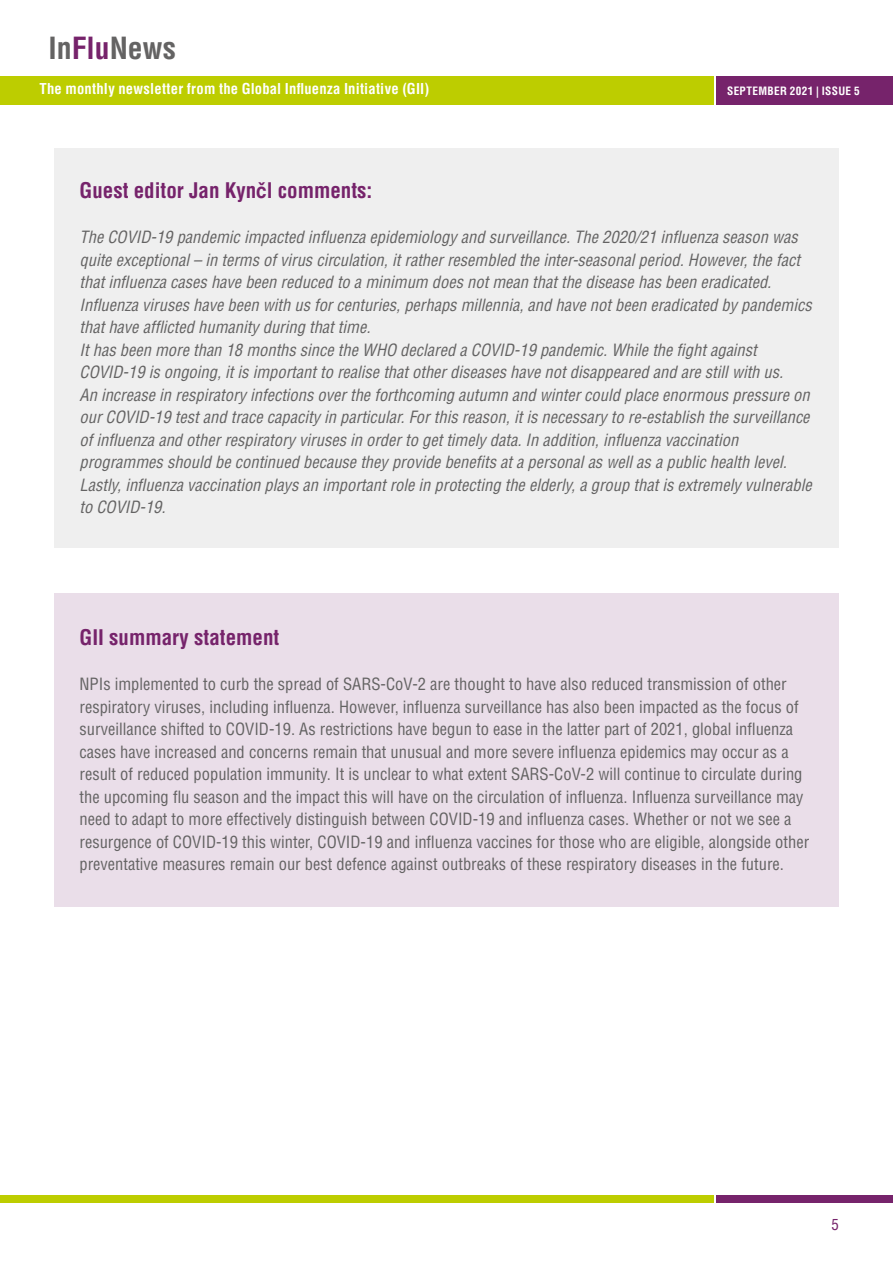
<style>
.page{position:relative;width:893px;height:1263px;background:#fff}
.page>*{position:absolute;margin:0;border:0;box-sizing:border-box;transform-origin:0 0}
.t1{font:700 condensed 29.85px "Helvetica LT Std";color:#646363}
.t2{font:700 condensed 21px "Helvetica LT Std";color:#76236b}
.t3{font:italic condensed 16.5px/22.5px "Helvetica LT Std";color:#646363}
.t4{font:condensed 16.5px/22.5px "Helvetica LT Std";color:#646363}
.t5{font:condensed 15px "Helvetica LT Std";color:#76236b}
.t6{font:700 condensed 14.7px "Helvetica LT Std";letter-spacing:.01em;color:#fff}
.t7{font:700 condensed 11.25px "Helvetica LT Std";letter-spacing:.03em;color:#fff}
.s1{color:#76236b}
.s2{font-family:"Helvetica LT Com";font-stretch:normal}
</style>
<div class="page">
<div style="left:0;top:76px;width:713px;height:28px;background:#bdcd00"></div>
<div style="left:716px;top:76px;width:177px;height:28px;background:#76236b"></div>
<div style="left:0;top:1195px;width:713px;height:7px;background:#bdcd00"></div>
<div style="left:716px;top:1195px;width:177px;height:7px;background:#76236b"></div>
<div style="left:54px;top:149px;width:785px;height:399px;background:#efefef"></div>
<div style="left:54px;top:593px;width:785px;height:314px;background:#eadee9"></div>
<h1 class="t1" style="left:48px;top:30px;width:129px">In<span class="s1">Flu</span>News</h1>
<p class="t6" style="left:39px;top:80px;width:391px">The monthly newsletter from the Global Influenza Initiative (GII)</p>
<p class="t7" style="left:727px;top:83px;width:134px">SEPTEMBER 2021 | ISSUE 5</p>
<p class="t2" style="left:80px;top:178px;width:294px">Guest editor Jan Kyn<span class="s2">č</span>l comments:</p>
<p class="t3" style="left:80px;top:226px;width:734px">The COVID-19 pandemic impacted influenza epidemiology and surveillance. The 2020/21 influenza season was quite exceptional – in terms of virus circulation, it rather resembled the inter-seasonal period. However, the fact that influenza cases have been reduced to a minimum does not mean that the disease has been eradicated.<br>Influenza viruses have been with us for centuries, perhaps millennia, and have not been eradicated by pandemics that have afflicted humanity during that time.<br>It has been more than 18 months since the WHO declared a COVID-19 pandemic. While the fight against COVID-19 is ongoing, it is important to realise that other diseases have not disappeared and are still with us.<br>An increase in respiratory infections over the forthcoming autumn and winter could place enormous pressure on our COVID-19 test and trace capacity in particular. For this reason, it is necessary to re-establish the surveillance of influenza and other respiratory viruses in order to get timely data. In addition, influenza vaccination programmes should be continued because they provide benefits at a personal as well as a public health level.<br>Lastly, influenza vaccination plays an important role in protecting the elderly, a group that is extremely vulnerable to COVID-19.</p>
<p class="t2" style="left:80px;top:624px;width:201px">GII summary statement</p>
<p class="t4" style="left:80px;top:673px;width:731px">NPIs implemented to curb the spread of SARS-CoV-2 are thought to have also reduced transmission of other respiratory viruses, including influenza. However, influenza surveillance has also been impacted as the focus of surveillance shifted to COVID-19. As restrictions have begun to ease in the latter part of 2021, global influenza cases have increased and concerns remain that unusual and more severe influenza epidemics may occur as a result of reduced population immunity. It is unclear to what extent SARS-CoV-2 will continue to circulate during the upcoming flu season and the impact this will have on the circulation of influenza. Influenza surveillance may need to adapt to more effectively distinguish between COVID-19 and influenza cases. Whether or not we see a resurgence of COVID-19 this winter, COVID-19 and influenza vaccines for those who are eligible, alongside other preventative measures remain our best defence against outbreaks of these respiratory diseases in the future.</p>
<p class="t5" style="left:831px;top:1215px;width:9px">5</p>
</div>
